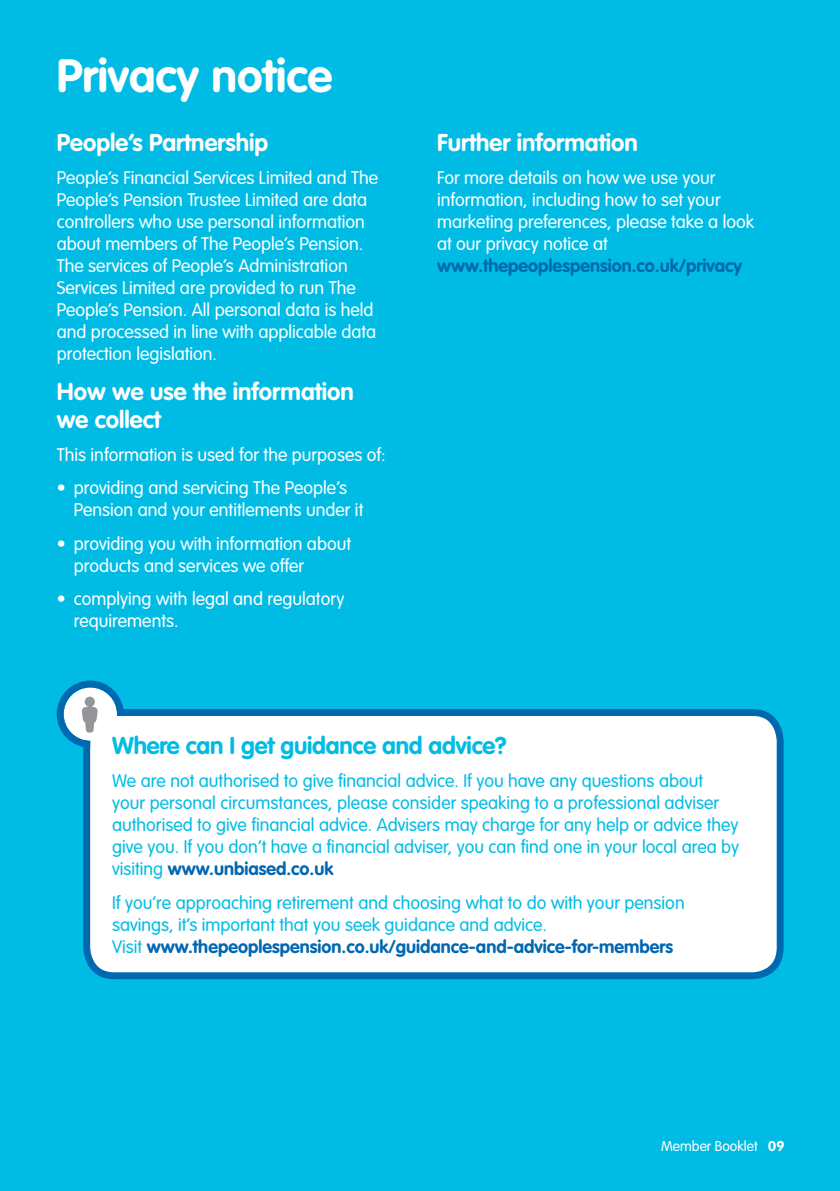
<style>
.page{position:relative;width:840px;height:1191px;background:#fff}
.page>*{position:absolute;margin:0;border:0;box-sizing:border-box;transform-origin:0 0}
.t1{font:700 46px "VAG Rounded Std";color:#fff}
.t2{font:700 24px/28px "VAG Rounded Std";color:#fff}
.t3{font:700 24px "VAG Rounded Std";letter-spacing:-.01em;color:#00bce4}
.t4{font:300 18px/22px "VAG Rounded Std";color:#fff}
.t5{font:300 18px/22px "VAG Rounded Std";color:#00bce4}
.t6{font:700 18px "VAG Rounded Std";color:#0067b1}
.t7{font:300 14px "VAG Rounded Std";color:#fff}
.s1{font-weight:700;color:#0067b1}
.s2{font-weight:700}
</style>
<div class="page">
<div style="left:0;top:0;width:839px;height:1191px;background:#00bce4"></div>
<div style="left:87px;top:712px;width:692px;height:263px;background:#fff;border-radius:28px"></div>
<div style="left:83px;top:709px;width:700px;height:270px;border:7px solid #0067b1;border-radius:28px"></div>
<svg style="left:57px;top:680px;width:67px;height:67px"></svg>
<h1 class="t1" style="left:57px;top:49px;width:277px">Privacy notice</h1>
<h2 class="t2" style="left:57px;top:129px;width:213px">People’s Partnership</h2>
<p class="t4" style="left:57px;top:167px;width:323px">People’s Financial Services Limited and The People’s Pension Trustee Limited are data controllers who use personal information about members of The People’s Pension.<br>The services of People’s Administration Services Limited are provided to run The People’s Pension. All personal data is held and processed in line with applicable data protection legislation.</p>
<h2 class="t2" style="left:57px;top:378px;width:298px">How we use the information we collect</h2>
<p class="t4" style="left:57px;top:444px;width:330px">This information is used for the purposes of:</p>
<p class="t4" style="left:74px;top:477px;width:291px;text-indent:-17px">• providing and servicing The People’s<br>Pension and your entitlements under it</p>
<p class="t4" style="left:74px;top:533px;width:279px;text-indent:-17px">• providing you with information about products and services we offer</p>
<p class="t4" style="left:74px;top:588px;width:272px;text-indent:-17px">• complying with legal and regulatory requirements.</p>
<h2 class="t2" style="left:437px;top:129px;width:202px">Further information</h2>
<p class="t4" style="left:437px;top:167px;width:318px">For more details on how we use your information, including how to set your marketing preferences, please take a look at our privacy notice at</p>
<p class="t6" style="left:437px;top:255px;width:306px">www.thepeoplespension.co.uk/privacy</p>
<h2 class="t3" style="left:112px;top:731px;width:396px">Where can I get guidance and advice?</h2>
<p class="t5" style="left:112px;top:770px;width:628px">We are not authorised to give financial advice. If you have any questions about your personal circumstances, please consider speaking to a professional adviser authorised to give financial advice. Advisers may charge for any help or advice they give you. If you don’t have a financial adviser, you can find one in your local area by visiting <span class="s1">www.unbiased.co.uk</span></p>
<p class="t5" style="left:112px;top:892px;width:573px">If you’re approaching retirement and choosing what to do with your pension savings, it’s important that you seek guidance and advice.<br>Visit <span class="s1">www.thepeoplespension.co.uk/guidance-and-advice-for-members</span></p>
<p class="t7" style="left:660px;top:1138px;width:125px">Member Booklet <span class="s2">09</span></p>
</div>
